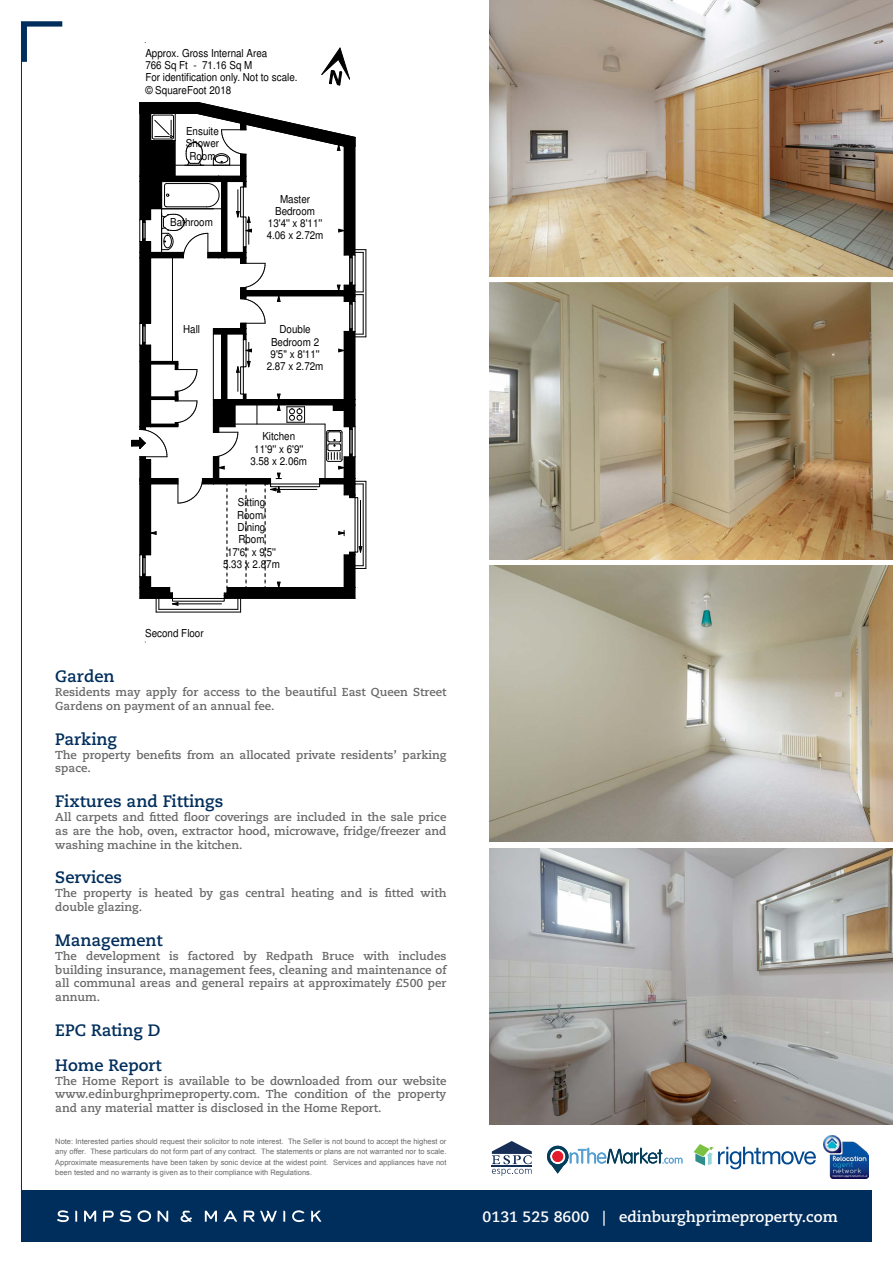
<style>
.page{position:relative;width:893px;height:1263px;background:#fff}
.page>*{position:absolute;margin:0;border:0;box-sizing:border-box;transform-origin:0 0}
.t1{font:700 16.5px "Caecilia LT Std";color:#002e5c}
.Banner_Contact{font:700 15px "Caecilia LT Std";color:#fff}
.Body{font:700 11.55px/13.8px "Caecilia LT Std";color:#696a69}
.t2{font:10.95px/12.3px "Helvetica";color:#000;text-align:center;scale:.89 1}
.Disclaimer{font:7.5px/10.5px "Arial";color:#696a69;text-align:justify}
</style>
<div class="page">
<hr style="left:366px;top:481px;width:1px;height:87px;background:#000">
<hr style="left:156px;top:612px;width:85px;height:1px;background:#000">
<hr style="left:366px;top:250px;width:1px;height:87px;background:#000">
<svg style="left:322px;top:48px;width:28px;height:38px"></svg>
<svg style="left:131px;top:102px;width:235px;height:510px"></svg>
<img style="left:824px;top:1135px;width:44px;height:43px">
<img style="left:489px;top:0;width:404px;height:276px">
<img style="left:489px;top:566px;width:404px;height:276px">
<img style="left:489px;top:283px;width:404px;height:276px">
<img style="left:489px;top:848px;width:404px;height:277px">
<svg style="left:22px;top:21px;width:40px;height:41px"></svg>
<hr style="left:21px;top:21px;width:1px;height:1221px;background:#002e5c">
<div style="left:21px;top:1191px;width:851px;height:51px;background:#002e5c"></div>
<svg style="left:181px;top:1211px;width:11px;height:11px"></svg>
<svg style="left:138px;top:1210px;width:13px;height:12px"></svg>
<svg style="left:75px;top:1211px;width:2px;height:11px"></svg>
<svg style="left:158px;top:1211px;width:10px;height:11px"></svg>
<svg style="left:57px;top:1210px;width:12px;height:12px"></svg>
<svg style="left:84px;top:1211px;width:12px;height:11px"></svg>
<svg style="left:103px;top:1210px;width:28px;height:12px"></svg>
<svg style="left:205px;top:1211px;width:12px;height:11px"></svg>
<svg style="left:244px;top:1210px;width:33px;height:12px"></svg>
<svg style="left:223px;top:1211px;width:14px;height:11px"></svg>
<svg style="left:283px;top:1211px;width:2px;height:11px"></svg>
<svg style="left:292px;top:1210px;width:13px;height:12px"></svg>
<svg style="left:311px;top:1211px;width:10px;height:11px"></svg>
<svg style="left:492px;top:1141px;width:40px;height:35px"></svg>
<svg style="left:547px;top:1146px;width:135px;height:27px"></svg>
<div style="left:552px;top:1151px;width:11px;height:11px;background:#e41d2d;border-radius:50%"></div>
<svg style="left:694px;top:1144px;width:122px;height:25px"></svg>
<p class="t2" style="left:145px;top:48px;width:172px;text-align:left">Approx. Gross Internal Area<br>766 Sq Ft - 71.16 Sq M<br>For identification only. Not to scale. © SquareFoot 2018</p>
<p class="t2" style="left:186px;top:126px;width:39px">Ensuite<br>Shower<br>Room</p>
<p class="t2" style="left:170px;top:217px;width:49px">Bathroom</p>
<p class="t2" style="left:267px;top:194px;width:65px">Master<br>Bedroom<br>13'4'' x 8'11''<br>4.06 x 2.72m</p>
<p class="t2" style="left:183px;top:324px;width:21px">Hall</p>
<p class="t2" style="left:267px;top:324px;width:65px">Double<br>Bedroom 2<br>9'5'' x 8'11''<br>2.87 x 2.72m</p>
<p class="t2" style="left:250px;top:431px;width:65px">Kitchen<br>11'9'' x 6'9''<br>3.58 x 2.06m</p>
<p class="t2" style="left:223px;top:497px;width:65px">Sitting<br>Room/<br>Dining<br>Room<br>17'6'' x 9'5''<br>5.33 x 2.87m</p>
<p class="t2" style="left:145px;top:628px;width:67px">Second Floor</p>
<p class="t1" style="left:55px;top:667px;width:61px">Garden</p>
<p class="Body" style="left:55px;top:685px;width:393px">Residents may apply for access to the beautiful East Queen Street<br>Gardens on payment of an annual fee.</p>
<p class="t1" style="left:55px;top:729px;width:63px">Parking</p>
<p class="Body" style="left:55px;top:748px;width:393px">The property benefits from an allocated private residents’ parking space.</p>
<p class="t1" style="left:55px;top:792px;width:170px">Fixtures and Fittings</p>
<p class="Body" style="left:55px;top:810px;width:393px;text-align:justify">All carpets and fitted floor coverings are included in the sale price as are the hob, oven, extractor hood, microwave, fridge/freezer and washing machine in the kitchen.</p>
<p class="t1" style="left:55px;top:868px;width:68px">Services</p>
<p class="Body" style="left:55px;top:886px;width:393px">The property is heated by gas central heating and is fitted with double glazing.</p>
<p class="t1" style="left:55px;top:930px;width:109px">Management</p>
<p class="Body" style="left:55px;top:949px;width:393px;text-align:justify">The development is factored by Redpath Bruce with includes building insurance, management fees, cleaning and maintenance of all communal areas and general repairs at approximately £500 per annum.</p>
<p class="t1" style="left:55px;top:1020px;width:107px">EPC Rating D</p>
<p class="t1" style="left:55px;top:1055px;width:108px">Home Report</p>
<p class="Body" style="left:55px;top:1074px;width:393px;text-align:justify">The Home Report is available to be downloaded from our website www.edinburghprimeproperty.com. The condition of the property and any material matter is disclosed in the Home Report.</p>
<p class="Disclaimer" style="left:55px;top:1136px;width:393px">Note: Interested parties should request their solicitor to note interest. The Seller is not bound to accept the highest or any offer. These particulars do not form part of any contract. The statements or plans are not warranted nor to scale.<br>Approximate measurements have been taken by sonic device at the widest point. Services and appliances have not been tested and no warranty is given as to their compliance with Regulations.</p>
<p class="Banner_Contact" style="left:483px;top:1208px;width:357px">0131 525 8600 | edinburghprimeproperty.com</p>
</div>
